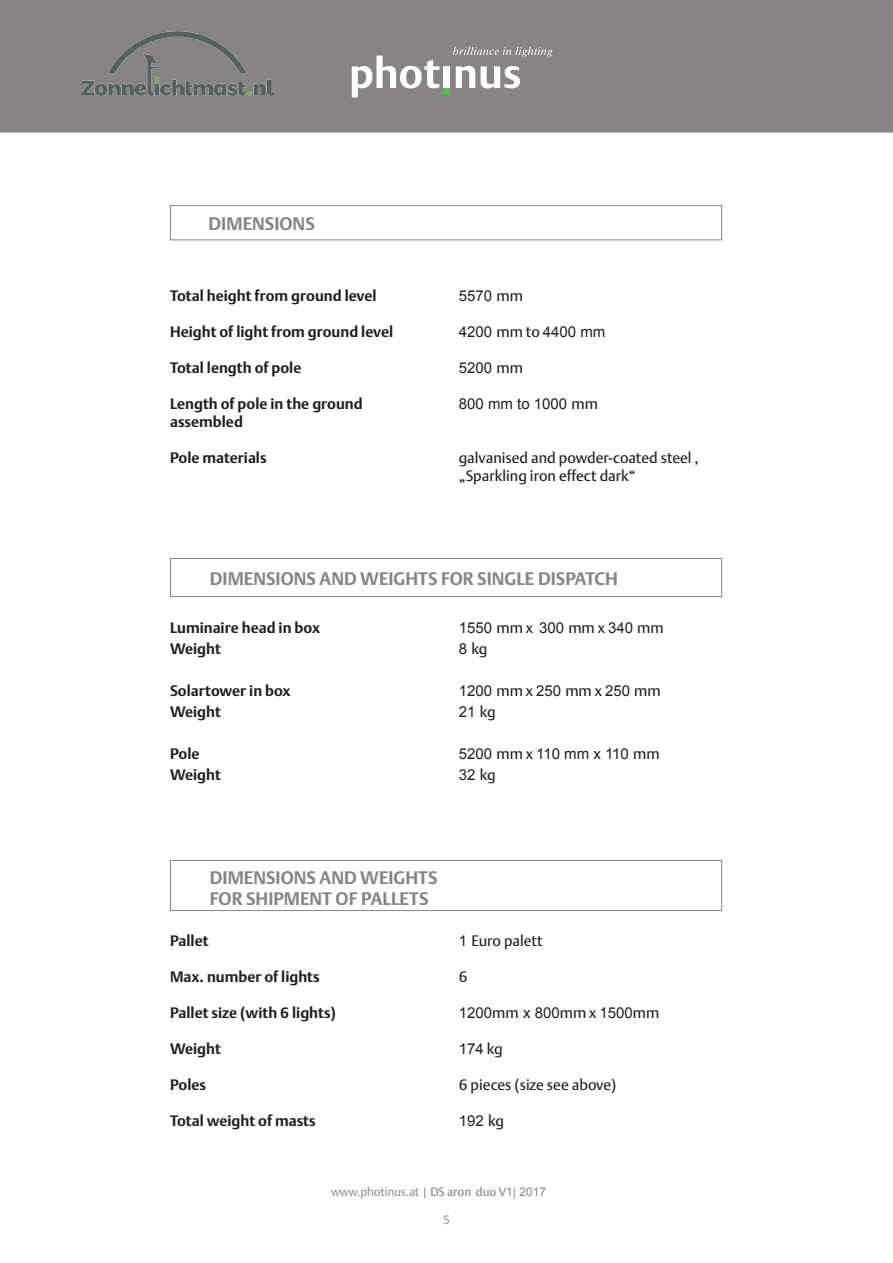
<style>
.page{position:relative;width:893px;height:1263px;background:#fff}
.page>*{position:absolute;margin:0;border:0;box-sizing:border-box;transform-origin:0 0}
.t1{font:700 18px/21.6px "DTL Argo ST";color:#898484}
.t2{font:700 15px/21px "DTL Argo ST";color:#241f1f}
.t3{font:15px/21px "Arial";color:#241f1f}
.t4{font:15px/18px "DTL Argo ST";color:#241f1f}
.t5{font:300 12px "DTL Argo T";color:#898484}
.s1{font-family:"DTL Argo ST"}
.s2{font-family:"Arial"}
.s3{font-family:"DTL Argo ST";font-weight:400}
.s4{font-family:"Arial";font-weight:400}
</style>
<div class="page">
<div style="left:0;top:0;width:893px;height:133px;background:#898484;border:2px solid #898484"></div>
<svg style="left:352px;top:47px;width:201px;height:50px"></svg>
<div style="left:170px;top:558px;width:552px;height:39px;border:1px solid #898484"></div>
<div style="left:170px;top:860px;width:552px;height:51px;border:1px solid #898484"></div>
<div style="left:170px;top:205px;width:552px;height:35px;border:1px solid #898484"></div>
<img style="left:81px;top:32px;width:193px;height:63px">
<p class="t1" style="left:209px;top:212px;width:108px">DIMENSIONS</p>
<p class="t2" style="left:170px;top:285px;width:208px">Total height from ground level</p>
<p class="t2" style="left:170px;top:321px;width:225px">Height of light from ground level</p>
<p class="t2" style="left:170px;top:357px;width:133px">Total length of pole</p>
<p class="t2" style="left:170px;top:394px;width:194px;line-height:18px">Length of pole in the ground assembled</p>
<p class="t2" style="left:170px;top:447px;width:98px">Pole materials</p>
<p class="t3" style="left:459px;top:285px;width:66px">5570 <span class="s1">mm</span></p>
<p class="t3" style="left:459px;top:321px;width:148px">4200 <span class="s1">mm to</span> 4400 mm</p>
<p class="t3" style="left:459px;top:357px;width:66px">5200 <span class="s1">mm</span></p>
<p class="t3" style="left:459px;top:393px;width:141px">800 mm to 1000 <span class="s1">mm</span></p>
<p class="t4" style="left:459px;top:448px;width:241px">galvanised and powder-coated steel , „Sparkling iron effect dark“</p>
<p class="t1" style="left:210px;top:567px;width:410px">DIMENSIONS AND WEIGHTS FOR SINGLE DISPATCH</p>
<p class="t2" style="left:170px;top:617px;width:151px">Luminaire head in box<br>Weight</p>
<p class="t2" style="left:170px;top:680px;width:122px">Solartower in box<br>Weight</p>
<p class="t2" style="left:170px;top:743px;width:52px">Pole<br>Weight</p>
<p class="t3" style="left:459px;top:617px;width:207px">1550 <span class="s1">mm x</span> 300 <span class="s1">mm x</span> 340 <span class="s1">mm</span></p>
<p class="t4" style="left:459px;top:639px;width:30px"><span class="s2">8</span> kg</p>
<p class="t3" style="left:459px;top:680px;width:204px">1200 <span class="s1">mm x</span> 250 <span class="s1">mm x</span> 250 <span class="s1">mm<br></span>21 <span class="s1">kg</span></p>
<p class="t3" style="left:459px;top:743px;width:202px">5200 <span class="s1">mm x</span> 110 mm x 110 <span class="s1">mm<br></span>32 <span class="s1">kg</span></p>
<p class="t1" style="left:210px;top:866px;width:229px">DIMENSIONS AND WEIGHTS<br>FOR SHIPMENT OF PALLETS</p>
<p class="t2" style="left:170px;top:930px;width:40px">Pallet</p>
<p class="t2" style="left:170px;top:966px;width:151px">Max. number of lights</p>
<p class="t2" style="left:170px;top:1002px;width:167px">Pallet size (with 6 lights)</p>
<p class="t2" style="left:170px;top:1038px;width:52px">Weight</p>
<p class="t2" style="left:170px;top:1074px;width:37px">Poles</p>
<p class="t2" style="left:170px;top:1110px;width:147px">Total weight of masts</p>
<p class="t4" style="left:459px;top:932px;width:85px"><span class="s2">1</span> Euro palett</p>
<p class="t4" style="left:459px;top:968px;width:10px">6</p>
<p class="t3" style="left:459px;top:1003px;width:202px">1200<span class="s1">mm</span> x 800<span class="s1">mm x</span> 1500<span class="s1">mm</span></p>
<p class="t3" style="left:459px;top:1039px;width:45px">174 <span class="s1">kg</span></p>
<p class="t4" style="left:459px;top:1076px;width:159px">6 pieces (size see above)</p>
<p class="t3" style="left:459px;top:1111px;width:47px">192 <span class="s1">kg</span></p>
<p class="t5" style="left:331px;top:1184px;width:217px">www.photinus.at | <span class="s3">DS aron duo V</span><span class="s4">1| 2017</span></p>
<p class="t5" style="left:443px;top:1212px;width:8px">5</p>
</div>
